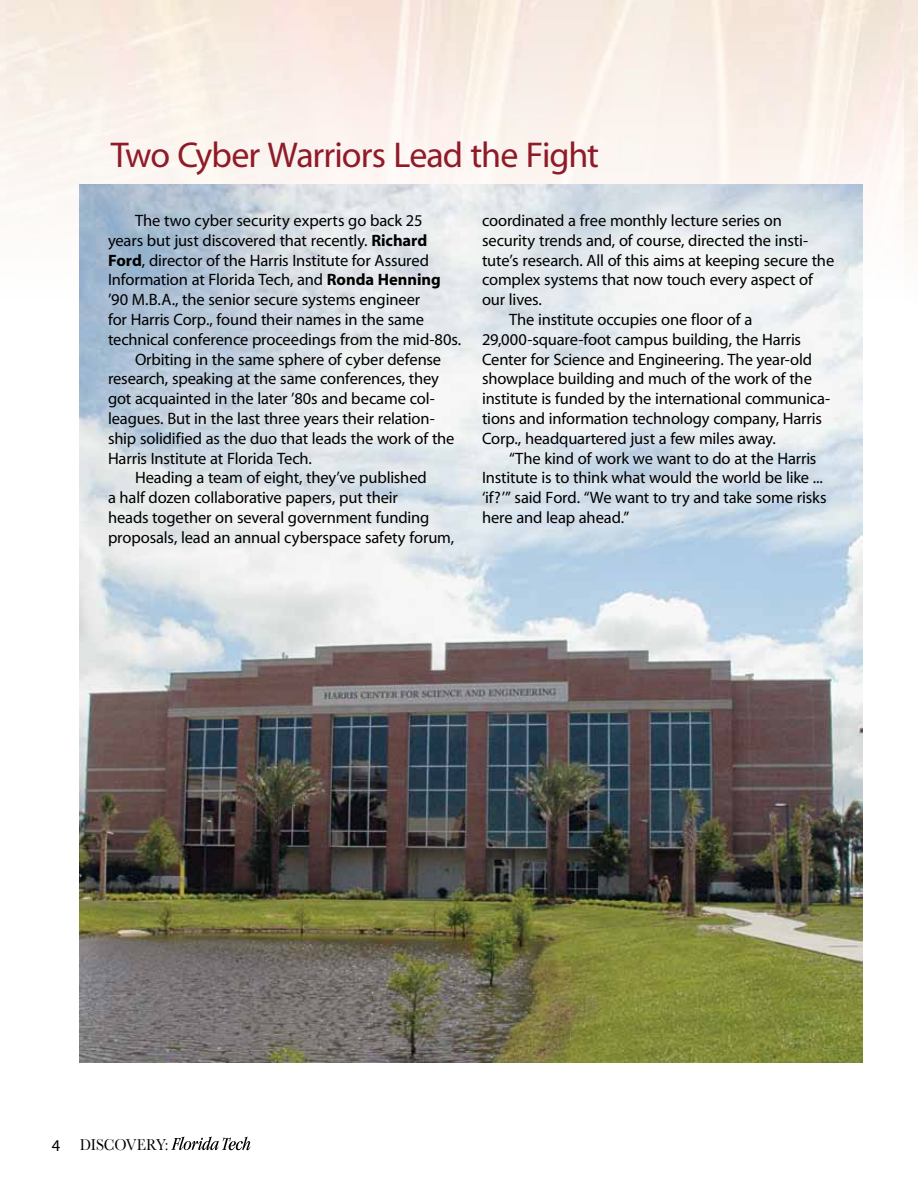
<style>
.page{position:relative;width:918px;height:1188px;background:#fff}
.page>*{position:absolute;margin:0;border:0;box-sizing:border-box;transform-origin:0 0}
.t1{font:36px "Myriad";letter-spacing:-.03em;color:#8f1b29}
.t2{font:16.5px "Myriad";letter-spacing:-.01em;color:#000}
.t3{font:16.5px "Baskerville";letter-spacing:-.01em;color:#000;scale:.9 1}
.s1{font-weight:700}
.s2{font-family:"Myriad"}
</style>
<div class="page">
<svg style="left:171px;top:1137px;width:79px;height:13px"></svg>
<img style="left:79px;top:184px;width:783px;height:879px">
<h1 class="t1" style="left:111px;top:137px;width:490px">Two Cyber Warriors Lead the Fight</h1>
<p class="t2" style="left:135px;top:212px;width:289px">The two cyber security experts go back 25</p>
<p class="t2" style="left:108px;top:232px;width:321px">years but just discovered that recently. <span class="s1">Richard</span></p>
<p class="t2" style="left:108px;top:252px;width:323px"><span class="s1">Ford</span>, director of the Harris Institute for Assured</p>
<p class="t2" style="left:108px;top:272px;width:334px">Information at Florida Tech, and <span class="s1">Ronda Henning</span></p>
<p class="t2" style="left:108px;top:292px;width:314px">’90 M.B.A., the senior secure systems engineer</p>
<p class="t2" style="left:108px;top:311px;width:317px">for Harris Corp., found their names in the same</p>
<p class="t2" style="left:108px;top:331px;width:355px">technical conference proceedings from the mid-80s.</p>
<p class="t2" style="left:135px;top:351px;width:308px">Orbiting in the same sphere of cyber defense</p>
<p class="t2" style="left:108px;top:371px;width:333px">research, speaking at the same conferences, they</p>
<p class="t2" style="left:108px;top:391px;width:328px">got acquainted in the later ’80s and became col-</p>
<p class="t2" style="left:108px;top:410px;width:328px">leagues. But in the last three years their relation-</p>
<p class="t2" style="left:108px;top:430px;width:348px">ship solidified as the duo that leads the work of the</p>
<p class="t2" style="left:108px;top:450px;width:206px">Harris Institute at Florida Tech.</p>
<p class="t2" style="left:135px;top:470px;width:293px">Heading a team of eight, they’ve published</p>
<p class="t2" style="left:108px;top:490px;width:292px">a half dozen collaborative papers, put their</p>
<p class="t2" style="left:108px;top:509px;width:323px">heads together on several government funding</p>
<p class="t2" style="left:108px;top:529px;width:348px">proposals, lead an annual cyberspace safety forum,</p>
<p class="t2" style="left:482px;top:212px;width:301px">coordinated a free monthly lecture series on</p>
<p class="t2" style="left:482px;top:232px;width:328px">security trends and, of course, directed the insti-</p>
<p class="t2" style="left:482px;top:252px;width:354px">tute’s research. All of this aims at keeping secure the</p>
<p class="t2" style="left:482px;top:272px;width:332px">complex systems that now touch every aspect of</p>
<p class="t2" style="left:482px;top:292px;width:61px">our lives.</p>
<p class="t2" style="left:509px;top:311px;width:245px">The institute occupies one floor of a</p>
<p class="t2" style="left:482px;top:331px;width:321px">29,000-square-foot campus building, the Harris</p>
<p class="t2" style="left:482px;top:351px;width:332px">Center for Science and Engineering. The year-old</p>
<p class="t2" style="left:482px;top:371px;width:331px">showplace building and much of the work of the</p>
<p class="t2" style="left:482px;top:391px;width:350px">institute is funded by the international communica-</p>
<p class="t2" style="left:482px;top:410px;width:341px">tions and information technology company, Harris</p>
<p class="t2" style="left:482px;top:430px;width:295px">Corp., headquartered just a few miles away.</p>
<p class="t2" style="left:509px;top:450px;width:309px">“The kind of work we want to do at the Harris</p>
<p class="t2" style="left:482px;top:470px;width:342px">Institute is to think what would the world be like ...</p>
<p class="t2" style="left:482px;top:490px;width:346px">‘if?’” said Ford. “We want to try and take some risks</p>
<p class="t2" style="left:482px;top:509px;width:149px">here and leap ahead.”</p>
<p class="t3" style="left:52px;top:1135px;width:131px"><span class="s2">4</span> DISCOVERY:</p>
</div>
